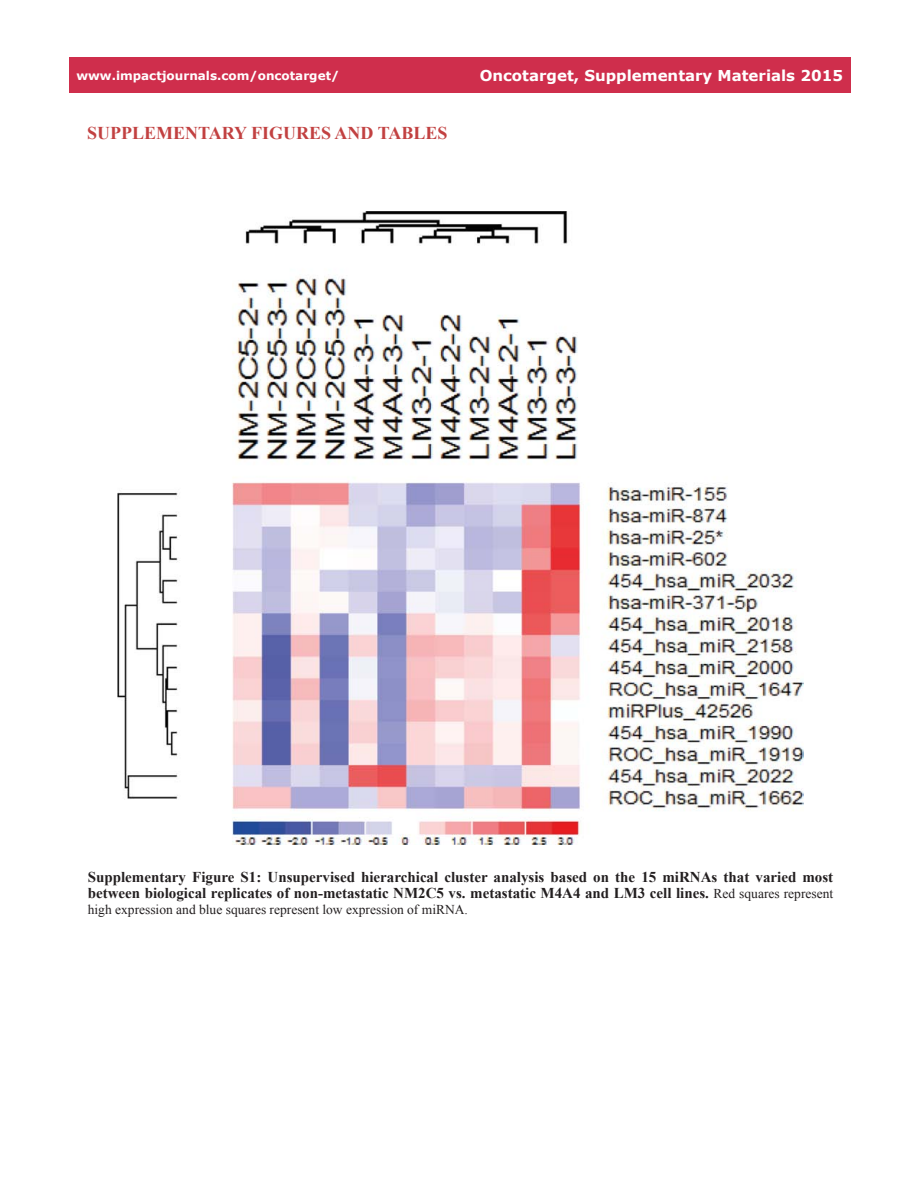
<style>
.page{position:relative;width:918px;height:1188px;background:#fff}
.page>*{position:absolute;margin:0;border:0;box-sizing:border-box;transform-origin:0 0}
.Heading{font:700 18px "Times New Roman";color:#c24141}
.FigureText{font:700 15px/16.2px "Times New Roman";color:#231f20}
.t1{font:700 15px "Verdana";color:#fff}
.FigureText-2{font:13.5px "Times New Roman";color:#231f20}
.t2{font:700 12px "Verdana";color:#fff}
.s1{font-weight:400;font-size:13.5px}
</style>
<div class="page">
<div style="left:69px;top:57px;width:781px;height:36px;background:#cf2e4c"></div>
<img style="left:117px;top:212px;width:687px;height:632px">
<p class="t2" style="left:76px;top:67px;width:264px">www.impactjournals.com/oncotarget/</p>
<p class="t1" style="left:480px;top:65px;width:365px">Oncotarget, Supplementary Materials 2015</p>
<p class="Heading" style="left:87px;top:120px;width:362px">SUPPLEMENTARY FIGURES AND TABLES</p>
<p class="FigureText" style="left:88px;top:868px;width:747px">Supplementary Figure S1: Unsupervised hierarchical cluster analysis based on the 15 miRNAs that varied most between biological replicates of non-metastatic NM2C5 vs. metastatic M4A4 and LM3 cell lines. <span class="s1">Red squares represent</span></p>
<p class="FigureText-2" style="left:88px;top:901px;width:382px">high expression and blue squares represent low expression of miRNA.</p>
</div>
